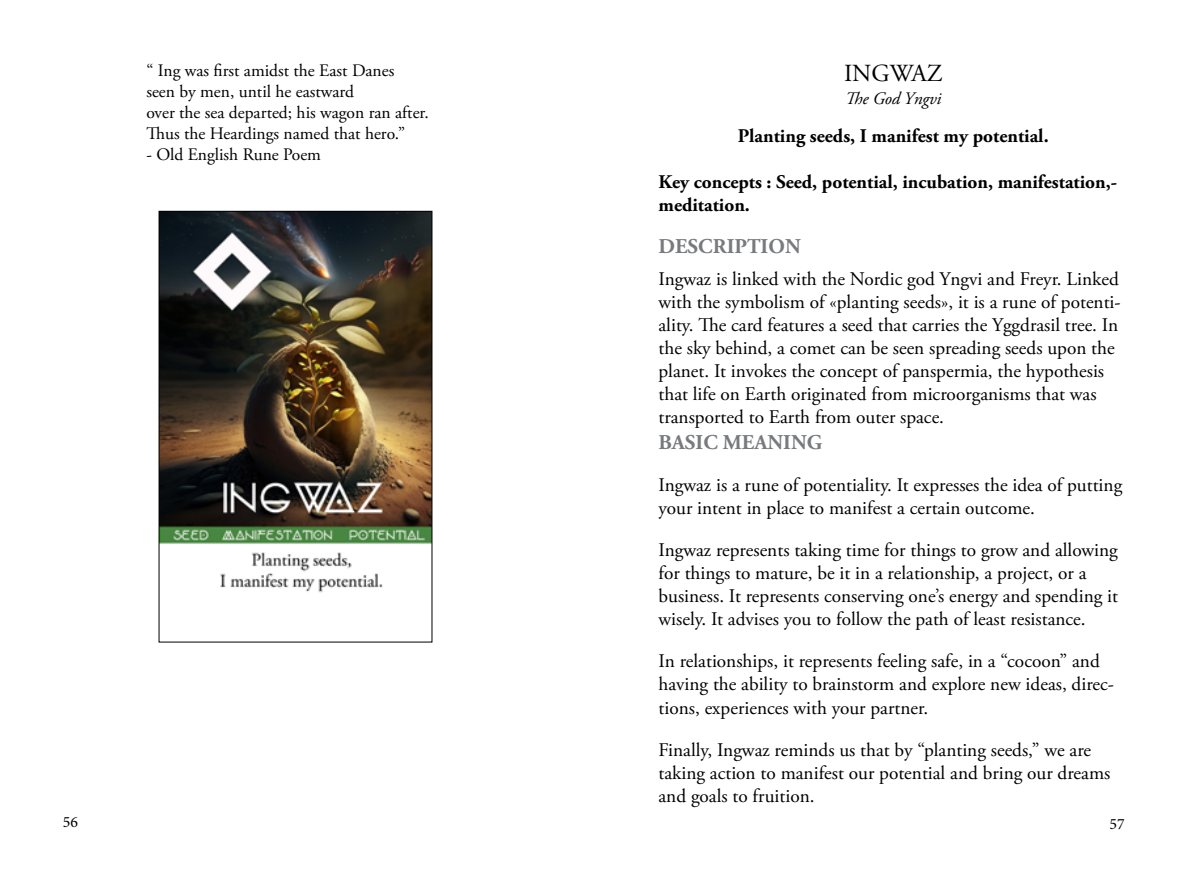
<style>
.page{position:relative;width:1191px;height:869px;background:#fff}
.page>*{position:absolute;margin:0;border:0;box-sizing:border-box;transform-origin:0 0}
.t1{font:24.5px "Adobe Garamond Pro";color:#000}
.t2{font:700 21px "Adobe Garamond Pro";color:#797a7d}
.t3{font:19.25px/23.1px "Adobe Garamond Pro";color:#000}
.t4{font:700 19.25px/23.1px "Adobe Garamond Pro";color:#000}
.t5{font:17.5px/21px "Adobe Garamond Pro";color:#000}
.t6{font:italic 17.5px "Adobe Garamond Pro";color:#000}
.t7{font:15.75px "Minion Pro";color:#000}
</style>
<div class="page">
<img style="left:161px;top:213px;width:269px;height:380px">
<div style="left:159px;top:211px;width:273px;height:431px;border:1px solid #000"></div>
<p class="t5" style="left:146px;top:60px;width:284px">“ Ing was first amidst the East Danes<br>seen by men, until he eastward<br>over the sea departed; his wagon ran after.<br>Thus the Heardings named that hero.”</p>
<p class="t5" style="left:146px;top:144px;width:176px">- Old English Rune Poem</p>
<p class="t1" style="left:844px;top:58px;width:100px">INGWAZ</p>
<p class="t6" style="left:845px;top:88px;width:98px">The God Yngvi</p>
<p class="t4" style="left:738px;top:124px;width:312px">Planting seeds, I manifest my potential.</p>
<p class="t4" style="left:658px;top:171px;width:460px">Key concepts : Seed, potential, incubation, manifestation,- meditation.</p>
<p class="t2" style="left:658px;top:234px;width:144px">DESCRIPTION</p>
<p class="t3" style="left:658px;top:267px;width:464px">Ingwaz is linked with the Nordic god Yngvi and Freyr. Linked with the symbolism of «planting seeds», it is a rune of potenti&shy;ality. The card features a seed that carries the Yggdrasil tree. In the sky behind, a comet can be seen spreading seeds upon the planet. It invokes the concept of panspermia, the hypothesis that life on Earth originated from microorganisms that was transported to Earth from outer space.</p>
<p class="t2" style="left:658px;top:429px;width:165px">BASIC MEANING</p>
<p class="t3" style="left:658px;top:473px;width:465px">Ingwaz is a rune of potentiality. It expresses the idea of putting your intent in place to manifest a certain outcome.</p>
<p class="t3" style="left:658px;top:538px;width:461px">Ingwaz represents taking time for things to grow and allowing for things to mature, be it in a relationship, a project, or a business. It represents conserving one’s energy and spending it wisely. It advises you to follow the path of least resistance.</p>
<p class="t3" style="left:658px;top:650px;width:457px">In relationships, it represents feeling safe, in a “cocoon” and having the ability to brainstorm and explore new ideas, direc&shy;tions, experiences with your partner.</p>
<p class="t3" style="left:658px;top:738px;width:453px">Finally, Ingwaz reminds us that by “planting seeds,” we are taking action to manifest our potential and bring our dreams and goals to fruition.</p>
<p class="t7" style="left:63px;top:810px;width:17px">56</p>
<p class="t7" style="left:1109px;top:812px;width:17px">57</p>
</div>
